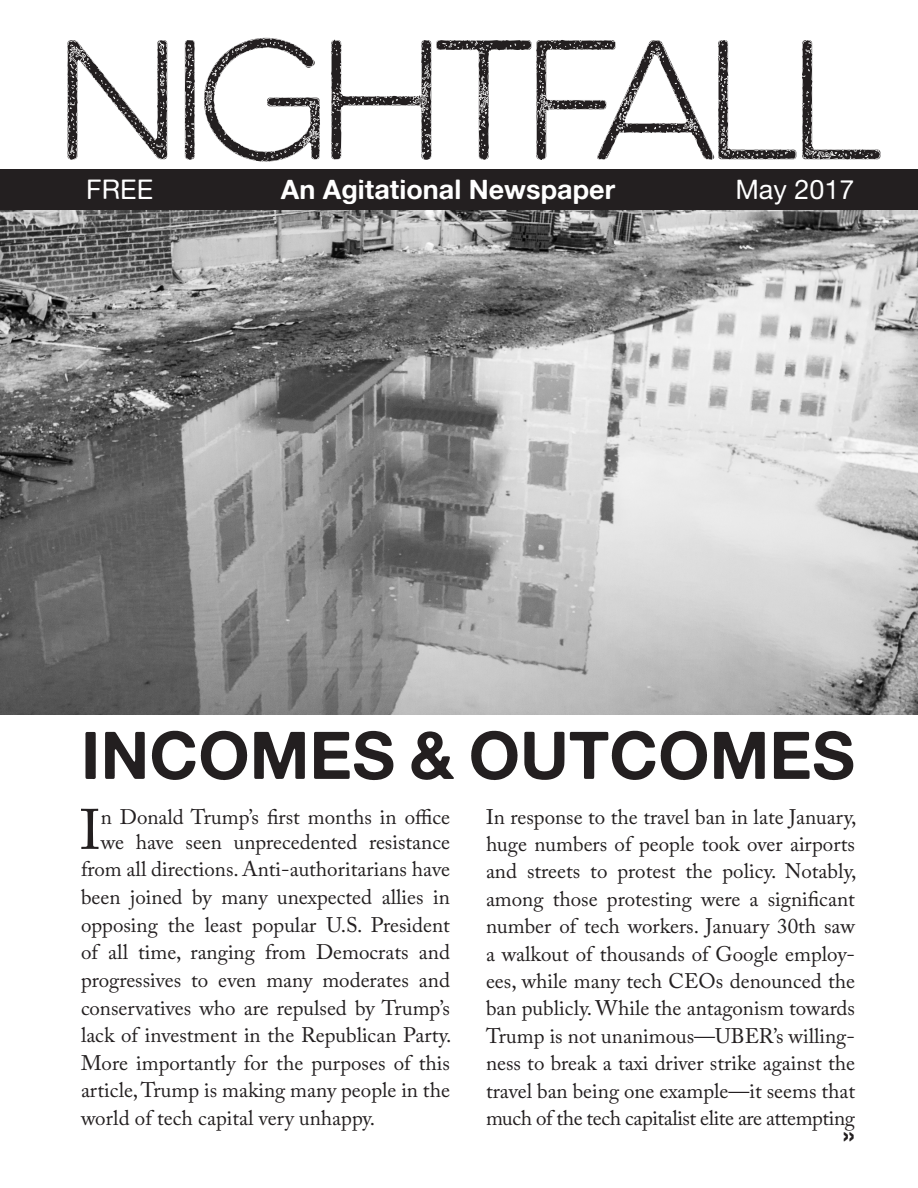
<style>
.page{position:relative;width:918px;height:1188px;background:#fff}
.page>*{position:absolute;margin:0;border:0;box-sizing:border-box;transform-origin:0 0}
.t1{font:100 151.5px "Eveleth";letter-spacing:-.1em;color:#231f20}
.t2{font:66px "Alte Haas Grotesk Bold";color:#231f20}
.t3{font:56.4px "Adobe Caslon Pro";color:#231f20}
.t4{font:27px "Alte Haas Grotesk Bold";color:#fff}
.t5{font:27px "Alte Haas Grotesk";color:#fff}
.t6{font:27px "Alte Haas Grotesk Bold";color:#231f20}
.t7{font:21px/27.5px "Adobe Caslon Pro";color:#231f20;text-align:justify}
</style>
<div class="page">
<div style="left:0;top:169px;width:918px;height:41px;background:#231f20"></div>
<svg style="left:67px;top:40px;width:101px;height:120px"></svg>
<svg style="left:184px;top:40px;width:11px;height:120px"></svg>
<svg style="left:204px;top:38px;width:116px;height:124px"></svg>
<svg style="left:331px;top:40px;width:550px;height:120px"></svg>
<img style="left:0;top:210px;width:918px;height:505px">
<h1 class="t1" style="left:51px;top:-4px;width:836px">NightfalL</h1>
<p class="t5" style="left:86px;top:173px;width:68px">FREE</p>
<p class="t4" style="left:281px;top:172px;width:336px">An Agitational Newspaper</p>
<p class="t5" style="left:735px;top:173px;width:121px">May 2017</p>
<h2 class="t2" style="left:81px;top:715px;width:775px">INCOMES &amp; OUTCOMES</h2>
<h3 class="t3" style="left:80px;top:796px;width:22px">I</h3>
<p class="t7" style="left:101px;top:804px;width:351px;line-height:25.2px">n Donald Trump’s first months in office we have seen unprecedented resistance</p>
<p class="t7" style="left:81px;top:855px;width:372px">from all directions. Anti-authoritarians have been joined by many unexpected allies in opposing the least popular U.S. President of all time, ranging from Democrats and progressives to even many moderates and conservatives who are repulsed by Trump’s lack of investment in the Republican Party.<br>More importantly for the purposes of this article, Trump is making many people in the world of tech capital very unhappy.</p>
<p class="t7" style="left:486px;top:803px;width:372px">In response to the travel ban in late January, huge numbers of people took over airports and streets to protest the policy. Notably, among those protesting were a significant number of tech workers. January 30th saw a walkout of thousands of Google employ&shy;ees, while many tech CEOs denounced the ban publicly. While the antagonism towards Trump is not unanimous—UBER’s willing&shy;ness to break a taxi driver strike against the travel ban being one example—it seems that much of the tech capitalist elite are attempting</p>
<p class="t6" style="left:843px;top:1117px;width:14px">››</p>
</div>
